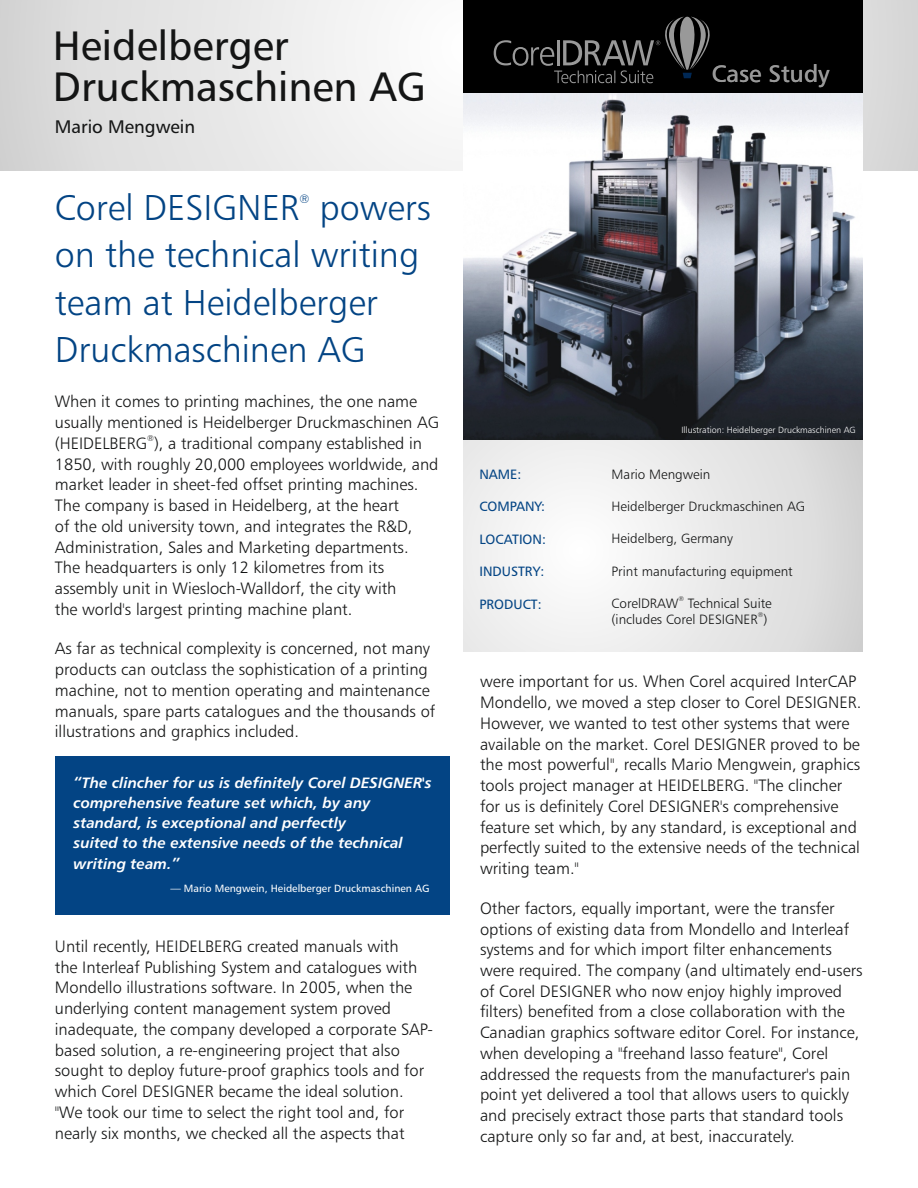
<style>
.page{position:relative;width:918px;height:1188px;background:#fff}
.page>*{position:absolute;margin:0;border:0;box-sizing:border-box;transform-origin:0 0}
.t1{font:41.1px/41.2px "Humanist 777 BT Roman B";color:#141515}
.t2{font:36px/47.4px "Humanist 777 BT Light B";color:#034484}
.t3{font:24px "Humanist 777 BT Roman B";color:#999}
.t4{font:18.3px "Humanist 777 BT Roman B";color:#141515}
.t5{font:16.5px/20.7px "Humanist 777 BT Light B";color:#141515}
.t6{font:15px/20.1px "Humanist 777 BT Bold Italic B";color:#fff}
.t7{font:13.5px "Humanist 777 BT Light B";color:#141515}
.t8{font:13.5px "Humanist 777 BT Roman B";color:#034484}
.t9{font:12px "Humanist 777 BT Light B";color:#034484}
.t10{font:10.5px "Humanist 777 BT Roman B";color:#fff}
.t11{font:9px "Humanist 777 BT Light B";color:#fefefe}
.t12{font:8.25px "Humanist 777 BT Light B";color:#141515}
.t13{font:6.75px "Humanist 777 BT Light B";color:#141515}
</style>
<div class="page">
<svg style="left:0;top:0;width:918px;height:171px"></svg>
<div style="left:55px;top:756px;width:395px;height:159px;background:#034484"></div>
<div style="left:463px;top:0;width:400px;height:94px;background:#000"></div>
<svg style="left:494px;top:16px;width:216px;height:67px"></svg>
<img style="left:463px;top:94px;width:400px;height:346px">
<div style="left:463px;top:440px;width:400px;height:211px;background:linear-gradient(to right,#fafafa,#dbdbdb)"></div>
<h1 class="t1" style="left:53px;top:29px;width:375px">Heidelberger<br>Druckmaschinen AG</h1>
<p class="t4" style="left:55px;top:119px;width:142px">Mario Mengwein</p>
<h2 class="t2" style="left:55px;top:187px;width:378px">Corel DESIGNER powers on the technical writing team at Heidelberger<br>Druckmaschinen AG</h2>
<p class="t9" style="left:299px;top:194px;width:11px">®</p>
<p class="t5" style="left:55px;top:393px;width:386px">When it comes to printing machines, the one name usually mentioned is Heidelberger Druckmaschinen AG</p>
<p class="t12" style="left:147px;top:434px;width:8px">®</p>
<p class="t5" style="left:55px;top:434px;width:385px">(HEIDELBERG ), a traditional company established in 1850, with roughly 20,000 employees worldwide, and market leader in sheet-fed offset printing machines.<br>The company is based in Heidelberg, at the heart<br>of the old university town, and integrates the R&amp;D, Administration, Sales and Marketing departments.<br>The headquarters is only 12 kilometres from its assembly unit in Wiesloch-Walldorf, the city with<br>the world's largest printing machine plant.</p>
<p class="t5" style="left:55px;top:640px;width:382px">As far as technical complexity is concerned, not many products can outclass the sophistication of a printing machine, not to mention operating and maintenance manuals, spare parts catalogues and the thousands of illustrations and graphics included.</p>
<p class="t6" style="left:74px;top:774px;width:360px">“The clincher for us is definitely Corel DESIGNER's comprehensive feature set which, by any standard, is exceptional and perfectly<br>suited to the extensive needs of the technical writing team.”</p>
<p class="t10" style="left:170px;top:884px;width:261px">— Mario Mengwein, Heidelberger Druckmaschinen AG</p>
<p class="t5" style="left:55px;top:937px;width:380px">Until recently, HEIDELBERG created manuals with<br>the Interleaf Publishing System and catalogues with Mondello illustrations software. In 2005, when the underlying content management system proved inadequate, the company developed a corporate SAP&shy;based solution, a re-engineering project that also sought to deploy future-proof graphics tools and for which Corel DESIGNER became the ideal solution. "We took our time to select the right tool and, for nearly six months, we checked all the aspects that</p>
<h3 class="t3" style="left:712px;top:63px;width:119px">Case Study</h3>
<p class="t8" style="left:479px;top:468px;width:43px">NAME:</p>
<p class="t8" style="left:479px;top:501px;width:67px">COMPANY:</p>
<p class="t8" style="left:479px;top:534px;width:68px">LOCATION:</p>
<p class="t8" style="left:479px;top:566px;width:66px">INDUSTRY:</p>
<p class="t8" style="left:479px;top:599px;width:64px">PRODUCT:</p>
<p class="t11" style="left:681px;top:426px;width:176px">Illustration: Heidelberger Druckmaschinen AG</p>
<p class="t7" style="left:612px;top:468px;width:100px">Mario Mengwein</p>
<p class="t7" style="left:612px;top:501px;width:195px">Heidelberger Druckmaschinen AG</p>
<p class="t7" style="left:612px;top:533px;width:123px">Heidelberg, Germany</p>
<p class="t7" style="left:612px;top:565px;width:183px">Print manufacturing equipment</p>
<p class="t13" style="left:679px;top:596px;width:7px">®</p>
<p class="t7" style="left:612px;top:598px;width:162px">CorelDRAW Technical Suite</p>
<p class="t13" style="left:758px;top:612px;width:7px">®</p>
<p class="t7" style="left:612px;top:614px;width:157px">(includes Corel DESIGNER )</p>
<p class="t5" style="left:480px;top:673px;width:383px">were important for us. When Corel acquired InterCAP Mondello, we moved a step closer to Corel DESIGNER.<br>However, we wanted to test other systems that were available on the market. Corel DESIGNER proved to be the most powerful", recalls Mario Mengwein, graphics tools project manager at HEIDELBERG. "The clincher for us is definitely Corel DESIGNER's comprehensive feature set which, by any standard, is exceptional and perfectly suited to the extensive needs of the technical writing team."</p>
<p class="t5" style="left:480px;top:899px;width:384px">Other factors, equally important, were the transfer options of existing data from Mondello and Interleaf systems and for which import filter enhancements were required. The company (and ultimately end-users of Corel DESIGNER who now enjoy highly improved filters) benefited from a close collaboration with the Canadian graphics software editor Corel. For instance, when developing a "freehand lasso feature", Corel addressed the requests from the manufacturer's pain point yet delivered a tool that allows users to quickly and precisely extract those parts that standard tools capture only so far and, at best, inaccurately.</p>
</div>
